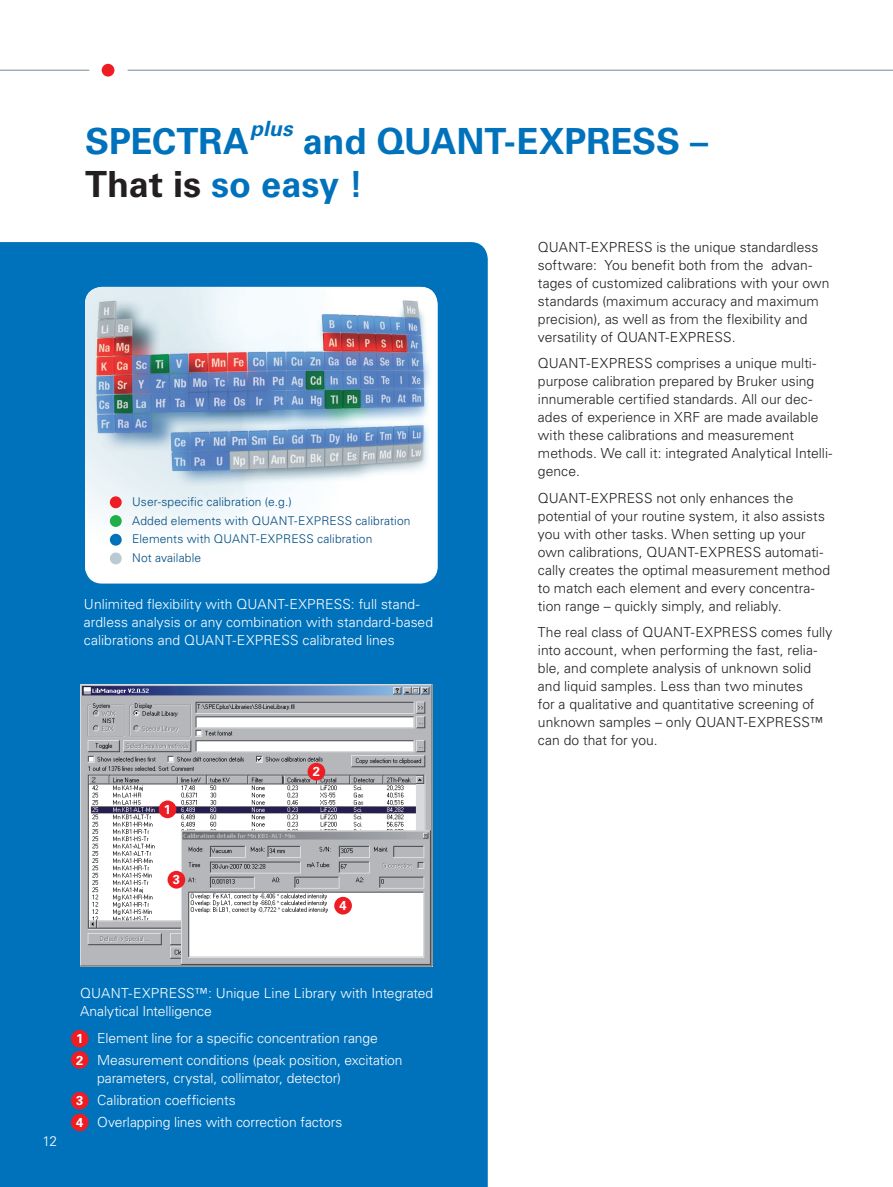
<style>
.page{position:relative;width:893px;height:1187px;background:#fff}
.page>*{position:absolute;margin:0;border:0;box-sizing:border-box;transform-origin:0 0}
.t1{font:700 36px/43.2px "Univers LT Std";color:#0072bc}
.t2{font:italic 700 21px "Univers LT Std";color:#0072bc}
.t3{font:300 13.8px/18px "Univers LT Std";letter-spacing:.005em;color:#231f20}
.t4{font:300 13.8px/18px "Univers LT Std";color:#fff}
.t5{font:700 12.9px/21.1px "Univers LT Std";color:#fff}
.t6{font:300 12px/18.6px "Univers LT Std";letter-spacing:.01em;color:#004a7f}
.s1{color:#231f20}
</style>
<div class="page">
<div style="left:0;top:242px;width:488px;height:944px;background:#0072bc"></div>
<div style="left:85px;top:287px;width:352px;height:296px;background:#fff;border-radius:17px"></div>
<img style="left:85px;top:287px;width:352px;height:286px">
<div style="left:110px;top:496px;width:12px;height:12px;background:#ee1d23;border-radius:50%"></div>
<div style="left:110px;top:515px;width:12px;height:12px;background:#20ae4b;border-radius:50%"></div>
<div style="left:110px;top:533px;width:12px;height:12px;background:#0072bc;border-radius:50%"></div>
<div style="left:110px;top:552px;width:12px;height:12px;background:#bacad2;border-radius:50%"></div>
<img style="left:80px;top:684px;width:352px;height:281px">
<div style="left:159px;top:800px;width:17px;height:18px;background:#ee1d23;border-radius:50%"></div>
<div style="left:308px;top:762px;width:17px;height:18px;background:#ee1d23;border-radius:50%"></div>
<div style="left:168px;top:870px;width:17px;height:18px;background:#ee1d23;border-radius:50%"></div>
<div style="left:334px;top:896px;width:18px;height:18px;background:#ee1d23;border-radius:50%"></div>
<div style="left:71px;top:1113px;width:18px;height:18px;background:#ee1d23;border-radius:50%"></div>
<div style="left:71px;top:1029px;width:18px;height:18px;background:#ee1d23;border-radius:50%"></div>
<div style="left:71px;top:1050px;width:18px;height:18px;background:#ee1d23;border-radius:50%"></div>
<div style="left:71px;top:1091px;width:18px;height:18px;background:#ee1d23;border-radius:50%"></div>
<hr style="left:128px;top:70px;width:765px;height:1px;background:#738a95">
<hr style="left:0;top:70px;width:89px;height:1px;background:#738a95">
<div style="left:102px;top:64px;width:12px;height:13px;background:#ee1d23;border-radius:50%"></div>
<h1 class="t1" style="left:85px;top:120px;width:166px">SPECTRA</h1>
<h2 class="t2" style="left:250px;top:116px;width:44px">plus</h2>
<h1 class="t1" style="left:85px;top:120px;width:625px;text-indent:218px">and QUANT-EXPRESS –<br><span class="s1">That is</span> so easy !</h1>
<p class="t3" style="left:538px;top:238px;width:293px">QUANT-EXPRESS is the unique standardless software: You benefit both from the advan&shy;tages of customized calibrations with your own standards (maximum accuracy and maximum precision), as well as from the flexibility and versatility of QUANT-EXPRESS.</p>
<p class="t3" style="left:538px;top:354px;width:296px">QUANT-EXPRESS comprises a unique multi&shy;purpose calibration prepared by Bruker using innumerable certified standards. All our dec&shy;ades of experience in XRF are made available with these calibrations and measurement methods. We call it: integrated Analytical Intelli&shy;gence.</p>
<p class="t3" style="left:538px;top:489px;width:294px">QUANT-EXPRESS not only enhances the potential of your routine system, it also assists you with other tasks. When setting up your own calibrations, QUANT-EXPRESS automati&shy;cally creates the optimal measurement method to match each element and every concentra&shy;tion range – quickly simply, and reliably.</p>
<p class="t3" style="left:538px;top:623px;width:296px">The real class of QUANT-EXPRESS comes fully into account, when performing the fast, relia&shy;ble, and complete analysis of unknown solid and liquid samples. Less than two minutes<br>for a qualitative and quantitative screening of unknown samples – only QUANT-EXPRESS™ can do that for you.</p>
<p class="t6" style="left:132px;top:492px;width:280px">User-specific calibration (e.g.)<br>Added elements with QUANT-EXPRESS calibration Elements with QUANT-EXPRESS calibration<br>Not available</p>
<p class="t4" style="left:84px;top:595px;width:351px">Unlimited flexibility with QUANT-EXPRESS: full stand&shy;ardless analysis or any combination with standard-based calibrations and QUANT-EXPRESS calibrated lines</p>
<p class="t5" style="left:164px;top:799px;width:9px">1</p>
<p class="t5" style="left:173px;top:869px;width:9px">3</p>
<p class="t5" style="left:313px;top:761px;width:9px">2</p>
<p class="t5" style="left:339px;top:895px;width:9px">4</p>
<p class="t4" style="left:43px;top:1131px;width:16px">12</p>
<p class="t4" style="left:80px;top:984px;width:355px">QUANT-EXPRESS™: Unique Line Library with Integrated<br>Analytical Intelligence</p>
<p class="t4" style="left:97px;top:1026px;width:307px;line-height:22.2px">Element line for a specific concentration range<br>Measurement conditions (peak position, excitation</p>
<p class="t4" style="left:97px;top:1066px;width:247px;line-height:22.2px">parameters, crystal, collimator, detector)<br>Calibration coefficients<br>Overlapping lines with correction factors</p>
<p class="t5" style="left:76px;top:1028px;width:9px">1<br>2</p>
<p class="t5" style="left:76px;top:1090px;width:9px">3</p>
<p class="t5" style="left:76px;top:1112px;width:9px">4</p>
</div>
